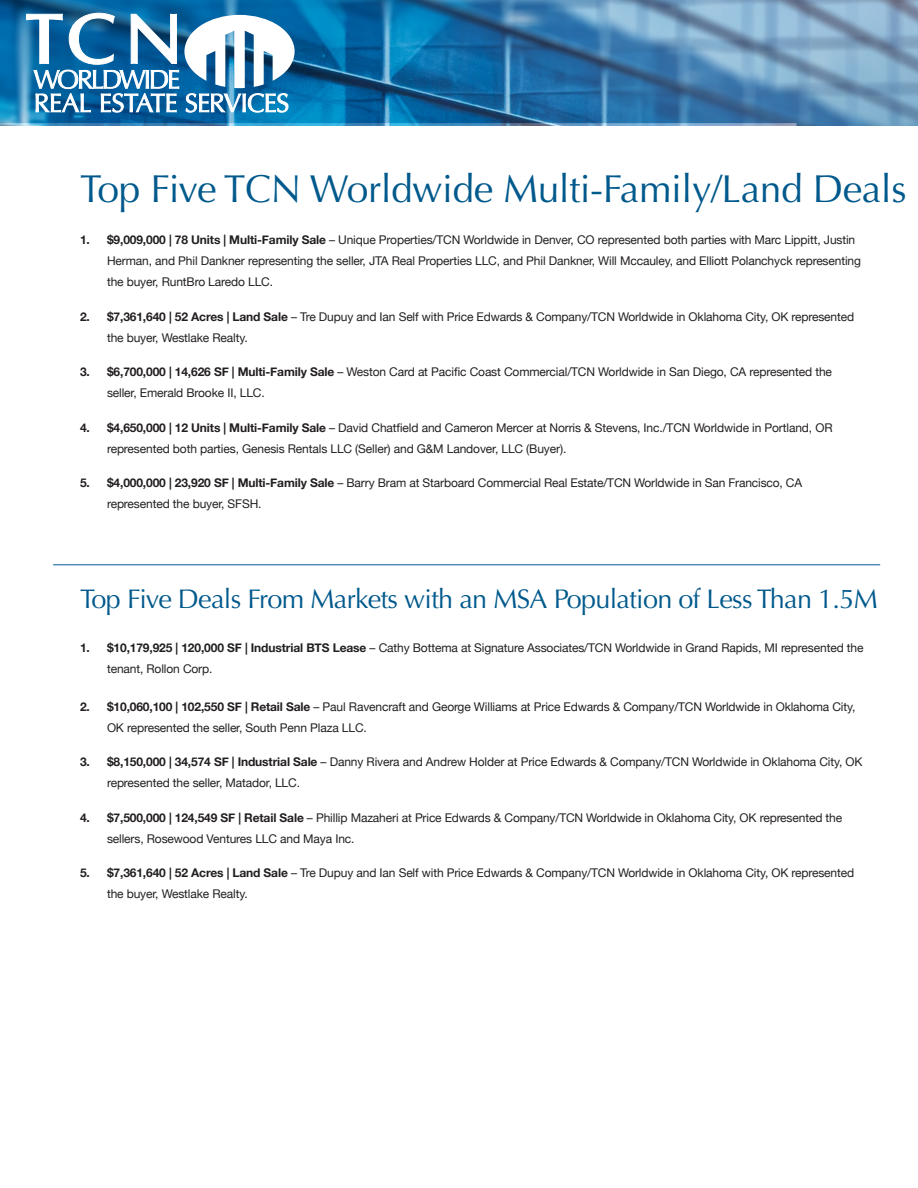
<style>
.page{position:relative;width:918px;height:1188px;background:#fff}
.page>*{position:absolute;margin:0;border:0;box-sizing:border-box;transform-origin:0 0}
.Top_10_Header{font:39px "Optima";letter-spacing:-.01em;color:#00598c}
.Top_10_Header-2{font:27px "Optima";letter-spacing:-.025em;color:#00598c}
.t1{font:12px/21px "Helvetica Neue";letter-spacing:-.01em;color:#231f20}
.s1{font-weight:700}
</style>
<div class="page">
<img style="left:0;top:0;width:918px;height:126px">
<svg style="left:27px;top:13px;width:268px;height:100px"></svg>
<hr style="left:53px;top:565px;width:827px;height:1px;background:#00598c">
<p class="Top_10_Header" style="left:80px;top:166px;width:828px">Top Five TCN Worldwide Multi-Family/Land Deals</p>
<p class="t1" style="left:107px;top:230px;width:756px;text-indent:-27px"><span class="s1">1. $9,009,000 | 78 Units | Multi-Family Sale</span> – Unique Properties/TCN Worldwide in Denver, CO represented both parties with Marc Lippitt, Justin<br>Herman, and Phil Dankner representing the seller, JTA Real Properties LLC, and Phil Dankner, Will Mccauley, and Elliott Polanchyck representing the buyer, RuntBro Laredo LLC.</p>
<p class="t1" style="left:107px;top:307px;width:749px;text-indent:-27px"><span class="s1">2. $7,361,640 | 52 Acres | Land Sale</span> – Tre Dupuy and Ian Self with Price Edwards &amp; Company/TCN Worldwide in Oklahoma City, OK represented the buyer, Westlake Realty.</p>
<p class="t1" style="left:107px;top:362px;width:727px;text-indent:-27px"><span class="s1">3. $6,700,000 | 14,626 SF | Multi-Family Sale</span> – Weston Card at Pacific Coast Commercial/TCN Worldwide in San Diego, CA represented the seller, Emerald Brooke II, LLC.</p>
<p class="t1" style="left:107px;top:418px;width:727px;text-indent:-27px"><span class="s1">4. $4,650,000 | 12 Units | Multi-Family Sale</span> – David Chatfield and Cameron Mercer at Norris &amp; Stevens, Inc./TCN Worldwide in Portland, OR represented both parties, Genesis Rentals LLC (Seller) and G&amp;M Landover, LLC (Buyer).</p>
<p class="t1" style="left:107px;top:473px;width:697px;text-indent:-27px"><span class="s1">5. $4,000,000 | 23,920 SF | Multi-Family Sale</span> – Barry Bram at Starboard Commercial Real Estate/TCN Worldwide in San Francisco, CA represented the buyer, SFSH.</p>
<p class="Top_10_Header-2" style="left:80px;top:583px;width:799px">Top Five Deals From Markets with an MSA Population of Less Than 1.5M</p>
<p class="t1" style="left:107px;top:638px;width:758px;text-indent:-27px"><span class="s1">1. $10,179,925 | 120,000 SF | Industrial BTS Lease</span> – Cathy Bottema at Signature Associates/TCN Worldwide in Grand Rapids, MI represented the tenant, Rollon Corp.</p>
<p class="t1" style="left:107px;top:697px;width:750px;text-indent:-27px"><span class="s1">2. $10,060,100 | 102,550 SF | Retail Sale</span> – Paul Ravencraft and George Williams at Price Edwards &amp; Company/TCN Worldwide in Oklahoma City,<br>OK represented the seller, South Penn Plaza LLC.</p>
<p class="t1" style="left:107px;top:752px;width:757px;text-indent:-27px"><span class="s1">3. $8,150,000 | 34,574 SF | Industrial Sale</span> – Danny Rivera and Andrew Holder at Price Edwards &amp; Company/TCN Worldwide in Oklahoma City, OK represented the seller, Matador, LLC.</p>
<p class="t1" style="left:107px;top:808px;width:737px;text-indent:-27px"><span class="s1">4. $7,500,000 | 124,549 SF | Retail Sale</span> – Phillip Mazaheri at Price Edwards &amp; Company/TCN Worldwide in Oklahoma City, OK represented the sellers, Rosewood Ventures LLC and Maya Inc.</p>
<p class="t1" style="left:107px;top:863px;width:749px;text-indent:-27px"><span class="s1">5. $7,361,640 | 52 Acres | Land Sale</span> – Tre Dupuy and Ian Self with Price Edwards &amp; Company/TCN Worldwide in Oklahoma City, OK represented the buyer, Westlake Realty.</p>
</div>
